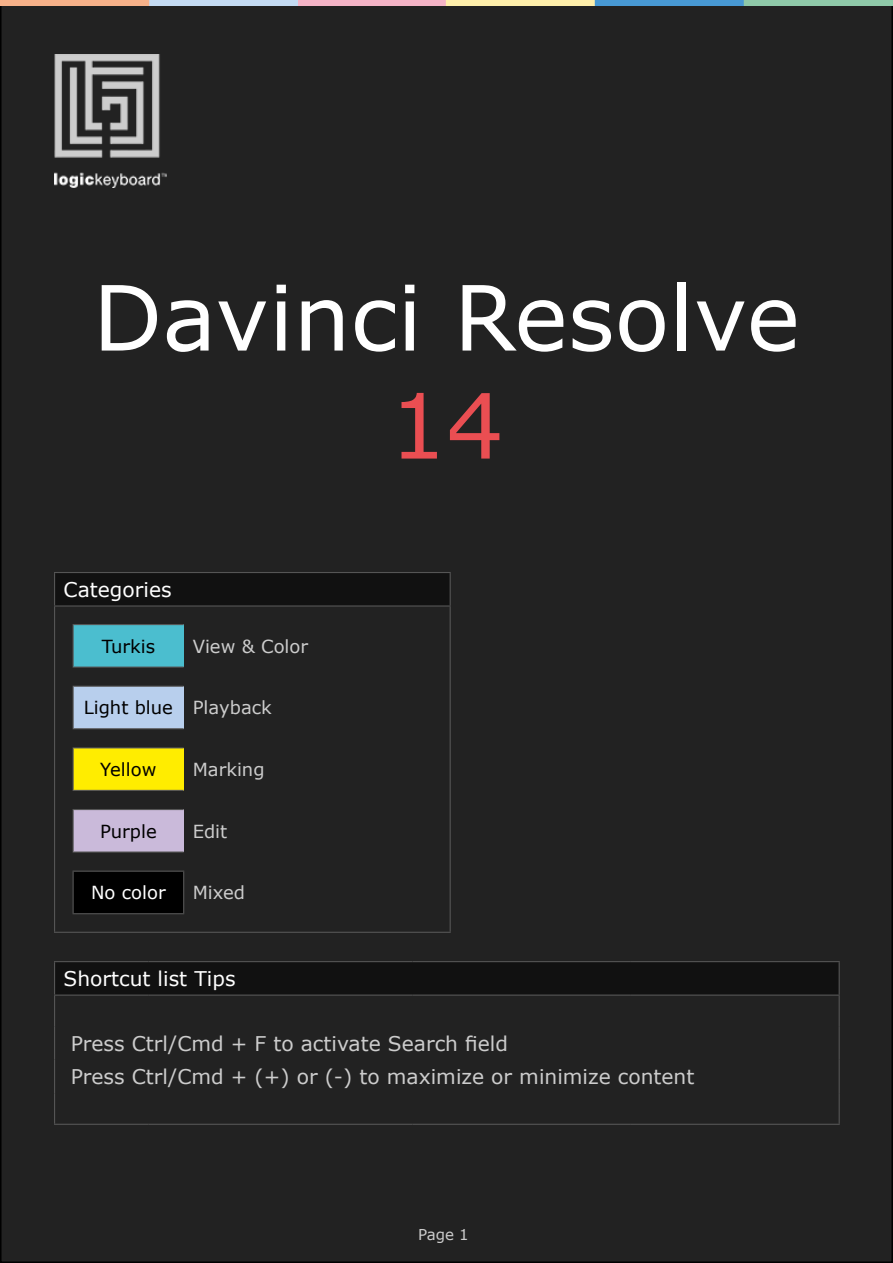
<style>
.page{position:relative;width:893px;height:1263px;background:#fff}
.page>*{position:absolute;margin:0;border:0;box-sizing:border-box;transform-origin:0 0}
.t1{font:90px "Verdana";color:#fff}
.t2{font:90px "Verdana";color:#ea4e52}
.t3{font:20.25px/33.5px "Verdana";color:#ccc}
.t4{font:20.25px "Verdana";color:#fff}
.t5{font:18px "Verdana";color:#000}
.t6{font:18px "Verdana";color:#ccc}
.t7{font:18px "Verdana";color:#fff}
.t8{font:15px "Verdana";color:#ccc}
.s1{color:#ccc}
</style>
<div class="page">
<div style="left:1px;top:1px;width:891px;height:1261px;background:#222"></div>
<div style="left:55px;top:962px;width:784px;height:33px;background:#111"></div>
<hr style="left:54px;top:996px;width:1px;height:30px;background:#555">
<hr style="left:839px;top:996px;width:1px;height:30px;background:#555">
<hr style="left:54px;top:1026px;width:1px;height:34px;background:#555">
<hr style="left:839px;top:1026px;width:1px;height:34px;background:#555">
<hr style="left:54px;top:1060px;width:1px;height:33px;background:#555">
<hr style="left:839px;top:1060px;width:1px;height:33px;background:#555">
<hr style="left:54px;top:1093px;width:1px;height:31px;background:#555">
<hr style="left:839px;top:1093px;width:1px;height:31px;background:#555">
<hr style="left:54px;top:1124px;width:95px;height:1px;background:#555">
<hr style="left:149px;top:1124px;width:263px;height:1px;background:#555">
<hr style="left:412px;top:1124px;width:219px;height:1px;background:#555">
<hr style="left:631px;top:1124px;width:209px;height:1px;background:#555">
<hr style="left:54px;top:961px;width:95px;height:1px;background:#555">
<hr style="left:54px;top:962px;width:1px;height:32px;background:#555">
<hr style="left:149px;top:961px;width:263px;height:1px;background:#555">
<hr style="left:412px;top:961px;width:219px;height:1px;background:#555">
<hr style="left:631px;top:961px;width:209px;height:1px;background:#555">
<hr style="left:839px;top:962px;width:1px;height:32px;background:#555">
<hr style="left:54px;top:994px;width:95px;height:2px;background:#555">
<hr style="left:149px;top:994px;width:263px;height:2px;background:#555">
<hr style="left:412px;top:994px;width:219px;height:2px;background:#555">
<hr style="left:631px;top:994px;width:209px;height:2px;background:#555">
<div style="left:55px;top:572px;width:395px;height:34px;background:#111"></div>
<hr style="left:54px;top:572px;width:397px;height:1px;background:#555">
<hr style="left:54px;top:605px;width:397px;height:1px;background:#555">
<hr style="left:54px;top:932px;width:397px;height:1px;background:#555">
<hr style="left:54px;top:573px;width:1px;height:32px;background:#555">
<hr style="left:54px;top:606px;width:1px;height:326px;background:#555">
<hr style="left:450px;top:573px;width:1px;height:32px;background:#555">
<hr style="left:450px;top:606px;width:1px;height:326px;background:#555">
<div style="left:73px;top:624px;width:111px;height:43px;background:#4bbecf"></div>
<hr style="left:73px;top:625px;width:1px;height:41px;background:#555">
<hr style="left:73px;top:624px;width:111px;height:1px;background:#555">
<hr style="left:73px;top:666px;width:111px;height:2px;background:#555">
<div style="left:73px;top:686px;width:111px;height:43px;background:#b8cfed"></div>
<hr style="left:73px;top:687px;width:1px;height:41px;background:#555">
<hr style="left:73px;top:686px;width:111px;height:1px;background:#555">
<hr style="left:73px;top:728px;width:111px;height:1px;background:#555">
<div style="left:73px;top:748px;width:111px;height:42px;background:#ffed00"></div>
<hr style="left:73px;top:748px;width:1px;height:42px;background:#555">
<hr style="left:73px;top:747px;width:111px;height:1px;background:#555">
<hr style="left:73px;top:790px;width:111px;height:1px;background:#555">
<div style="left:73px;top:809px;width:111px;height:43px;background:#cabada"></div>
<hr style="left:73px;top:810px;width:1px;height:41px;background:#555">
<hr style="left:73px;top:809px;width:111px;height:1px;background:#555">
<hr style="left:73px;top:851px;width:111px;height:2px;background:#555">
<div style="left:73px;top:871px;width:111px;height:43px;background:#000"></div>
<hr style="left:73px;top:871px;width:111px;height:1px;background:#555">
<hr style="left:73px;top:872px;width:1px;height:41px;background:#555">
<hr style="left:183px;top:872px;width:1px;height:41px;background:#555">
<hr style="left:73px;top:913px;width:111px;height:1px;background:#555">
<img style="left:54px;top:54px;width:112px;height:133px">
<div style="left:298px;top:0;width:148px;height:5px;background:#f5b4c7"></div>
<div style="left:297px;top:0;width:149px;height:6px;border:1px solid #f5b4c7"></div>
<div style="left:149px;top:0;width:148px;height:5px;background:#c4dbf3"></div>
<div style="left:149px;top:0;width:149px;height:6px;border:1px solid #c4dbf3"></div>
<div style="left:0;top:0;width:149px;height:5px;background:#f7b28a"></div>
<div style="left:0;top:0;width:149px;height:6px;border:1px solid #f7b28a"></div>
<div style="left:446px;top:0;width:149px;height:5px;background:#ffefab"></div>
<div style="left:446px;top:0;width:149px;height:6px;border:1px solid #ffefab"></div>
<div style="left:595px;top:0;width:149px;height:5px;background:#4899d4"></div>
<div style="left:595px;top:0;width:149px;height:6px;border:1px solid #4899d4"></div>
<div style="left:744px;top:0;width:149px;height:5px;background:#8fc9a9"></div>
<div style="left:744px;top:0;width:149px;height:6px;border:1px solid #8fc9a9"></div>
<h1 class="t1" style="left:93px;top:256px;width:709px">Davinci Resolve</h1>
<p class="t4" style="left:64px;top:576px;width:110px">Categories</p>
<p class="t5" style="left:102px;top:634px;width:55px">Turkis</p>
<p class="t6" style="left:193px;top:634px;width:117px">View &amp; Color</p>
<p class="t5" style="left:84px;top:695px;width:190px">Light blue <span class="s1">Playback</span></p>
<p class="t5" style="left:100px;top:757px;width:58px">Yellow</p>
<p class="t6" style="left:193px;top:757px;width:73px">Marking</p>
<p class="t5" style="left:100px;top:819px;width:58px">Purple</p>
<p class="t6" style="left:193px;top:819px;width:36px">Edit</p>
<p class="t7" style="left:91px;top:880px;width:76px">No color</p>
<p class="t6" style="left:193px;top:880px;width:54px">Mixed</p>
<p class="t4" style="left:64px;top:965px;width:174px">Shortcut list Tips</p>
<h1 class="t2" style="left:389px;top:364px;width:116px">14</h1>
<p class="t3" style="left:71px;top:1026px;width:625px">Press Ctrl/Cmd + F to activate Search field<br>Press Ctrl/Cmd + (+) or (-) to maximize or minimize content</p>
<p class="t8" style="left:418px;top:1224px;width:52px">Page 1</p>
</div>
